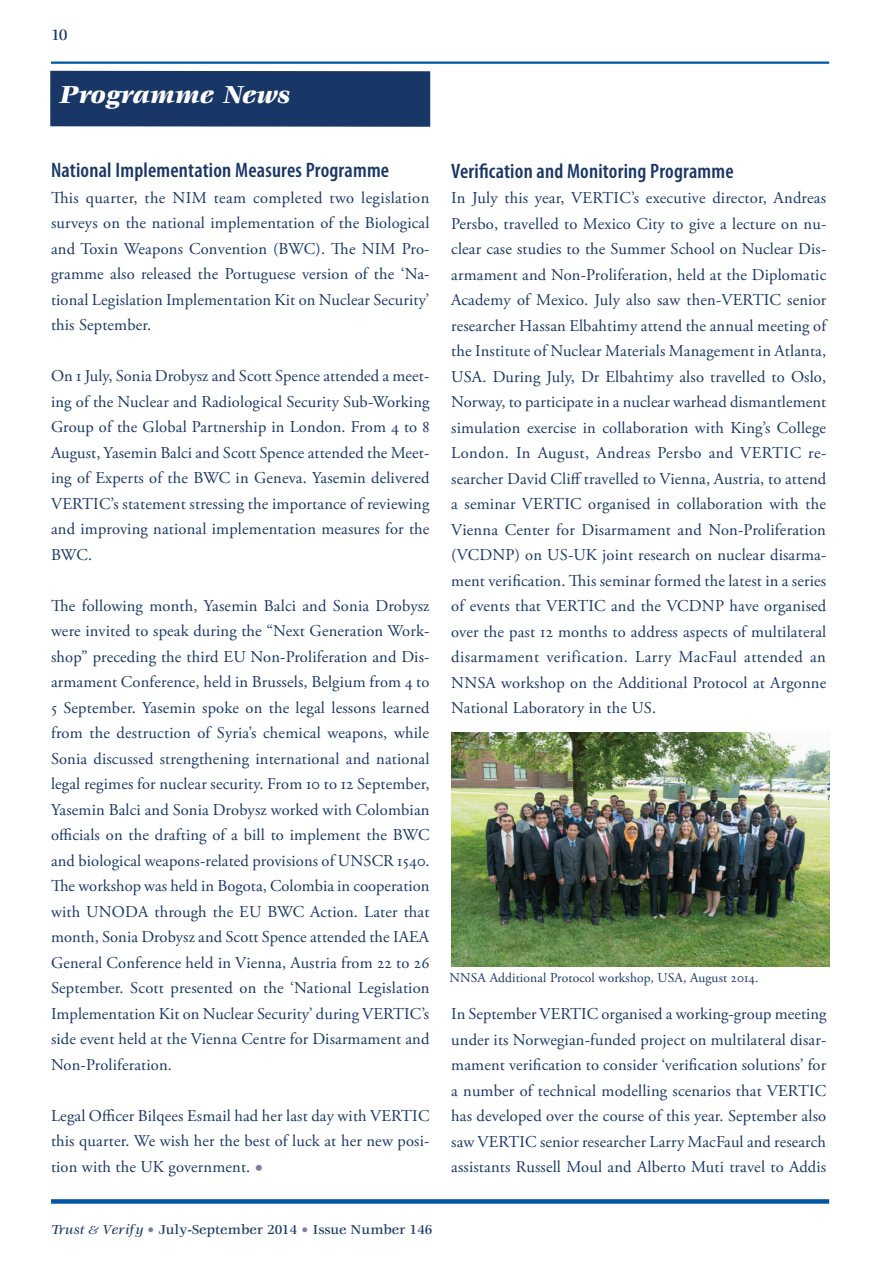
<style>
.page{position:relative;width:893px;height:1263px;background:#fff}
.page>*{position:absolute;margin:0;border:0;box-sizing:border-box;transform-origin:0 0}
.t1{font:italic 900 27px "Veljovic";color:#fff}
.t2{font:600 condensed 21px "Myriad Pro";letter-spacing:.01em;color:#193766}
.t3{font:16.5px/25.5px "Adobe Garamond Pro";letter-spacing:.01em;color:#193766;text-align:justify}
.t4{font:500 16.5px "Veljovic";color:#193766}
.t5{font:500 14.25px "Veljovic";color:#193766}
.t6{font:13.5px "Adobe Garamond Pro";letter-spacing:.01em;color:#193766}
.s1{font-family:"Veljovic";font-weight:500;color:#7c7f9d}
.s2{font-style:italic}
.s3{font-style:italic;font-size:12.75px}
.s4{font-size:13.5px;color:#7c7f9d}
</style>
<div class="page">
<div style="left:51px;top:1199px;width:778px;height:5px;background:#0155a2"></div>
<hr style="left:51px;top:62px;width:778px;height:2px;background:#0155a2">
<div style="left:50px;top:70px;width:381px;height:57px;background:#193766"></div>
<img style="left:451px;top:733px;width:379px;height:233px">
<p class="t4" style="left:51px;top:26px;width:18px">10</p>
<h1 class="t1" style="left:60px;top:80px;width:232px">Programme News</h1>
<p class="t2" style="left:51px;top:159px;width:340px">National Implementation Measures Programme</p>
<p class="t3" style="left:51px;top:185px;width:380px">This quarter, the NIM team completed two legislation surveys on the national implementation of the Biological and Toxin Weapons Convention (BWC). The NIM Pro&shy;gramme also released the Portuguese version of the ‘Na&shy;tional Legislation Implementation Kit on Nuclear Security’ this September.</p>
<p class="t3" style="left:51px;top:364px;width:380px">On 1 July, Sonia Drobysz and Scott Spence attended a meet&shy;ing of the Nuclear and Radiological Security Sub-Working Group of the Global Partnership in London. From 4 to 8<br>August, Yasemin Balci and Scott Spence attended the Meet&shy;ing of Experts of the BWC in Geneva. Yasemin delivered VERTIC’s statement stressing the importance of reviewing and improving national implementation measures for the BWC.</p>
<p class="t3" style="left:51px;top:593px;width:380px">The following month, Yasemin Balci and Sonia Drobysz were invited to speak during the “Next Generation Work&shy;shop” preceding the third EU Non-Proliferation and Dis&shy;armament Conference, held in Brussels, Belgium from 4 to 5 September. Yasemin spoke on the legal lessons learned from the destruction of Syria’s chemical weapons, while Sonia discussed strengthening international and national legal regimes for nuclear security. From 10 to 12 September, Yasemin Balci and Sonia Drobysz worked with Colombian officials on the drafting of a bill to implement the BWC and biological weapons-related provisions of UNSCR 1540.<br>The workshop was held in Bogota, Colombia in cooperation with UNODA through the EU BWC Action. Later that month, Sonia Drobysz and Scott Spence attended the IAEA General Conference held in Vienna, Austria from 22 to 26<br>September. Scott presented on the ‘National Legislation Implementation Kit on Nuclear Security’ during VERTIC’s side event held at the Vienna Centre for Disarmament and Non-Proliferation.</p>
<p class="t3" style="left:51px;top:1103px;width:380px">Legal Officer Bilqees Esmail had her last day with VERTIC this quarter. We wish her the best of luck at her new posi&shy;tion with the UK government. <span class="s1">•</span></p>
<p class="t2" style="left:451px;top:159px;width:284px">Verification and Monitoring Programme</p>
<p class="t3" style="left:451px;top:186px;width:377px">In July this year, VERTIC’s executive director, Andreas Persbo, travelled to Mexico City to give a lecture on nu&shy;clear case studies to the Summer School on Nuclear Dis&shy;armament and Non-Proliferation, held at the Diplomatic Academy of Mexico. July also saw then-VERTIC senior researcher Hassan Elbahtimy attend the annual meeting of the Institute of Nuclear Materials Management in Atlanta, USA. During July, Dr Elbahtimy also travelled to Oslo, Norway, to participate in a nuclear warhead dismantlement simulation exercise in collaboration with King’s College London. In August, Andreas Persbo and VERTIC re&shy;searcher David Cliff travelled to Vienna, Austria, to attend a seminar VERTIC organised in collaboration with the Vienna Center for Disarmament and Non-Proliferation (VCDNP) on US-UK joint research on nuclear disarma&shy;ment verification. This seminar formed the latest in a series of events that VERTIC and the VCDNP have organised over the past 12 months to address aspects of multilateral disarmament verification. Larry MacFaul attended an NNSA workshop on the Additional Protocol at Argonne National Laboratory in the US.</p>
<p class="t6" style="left:449px;top:969px;width:310px">NNSA Additional Protocol workshop, USA, August 2014.</p>
<p class="t3" style="left:451px;top:1002px;width:377px">In September VERTIC organised a working-group meeting under its Norwegian-funded project on multilateral disar&shy;mament verification to consider ‘verification solutions’ for a number of technical modelling scenarios that VERTIC has developed over the course of this year. September also saw VERTIC senior researcher Larry MacFaul and research assistants Russell Moul and Alberto Muti travel to Addis</p>
<p class="t5" style="left:51px;top:1222px;width:383px"><span class="s2">Trust</span> <span class="s3">&amp;</span> <span class="s2">Verify</span> <span class="s4">•</span> July-September 2014 <span class="s4">•</span> Issue Number 146</p>
</div>
